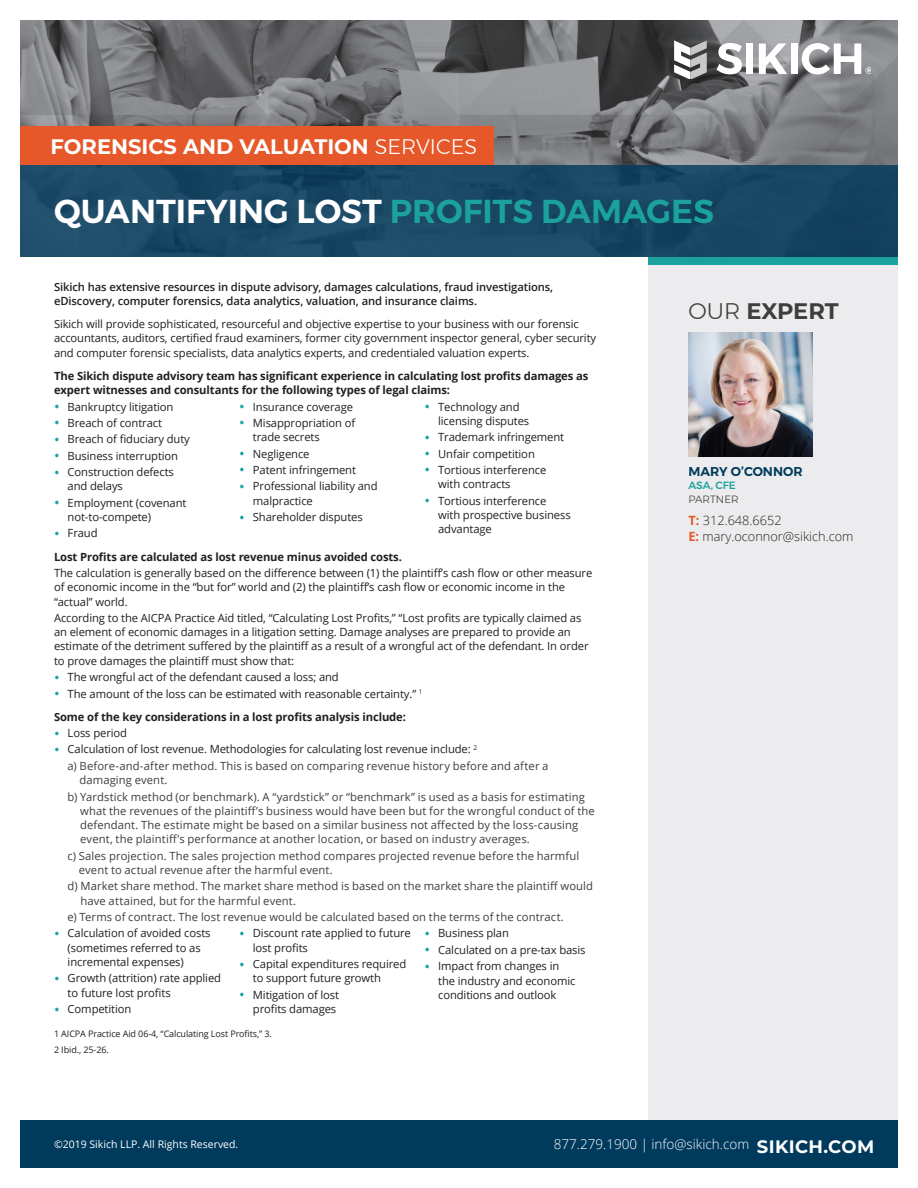
<style>
.page{position:relative;width:918px;height:1188px;background:#fff}
.page>*{position:absolute;margin:0;border:0;box-sizing:border-box;transform-origin:0 0}
.Title_White{font:600 33px "Montserrat";color:#fff}
.t1{font:700 22.5px "Montserrat";letter-spacing:-.01em;color:#3e3e3f}
.Service_Area_Name{font:700 21px "Montserrat";color:#fff}
.t2{font:700 18px "Montserrat";letter-spacing:.02em;color:#fff}
.t3{font:300 13.5px "Open Sans";color:#fff}
.Main_Body_Text{font:300 12.75px/15.8px "Open Sans";color:#231f20}
.Expert_Name{font:600 12.75px "Montserrat";color:#003a5d}
.Bold_Body_Text_Callo{font:11.25px/14.2px "Open Sans";letter-spacing:-.01em;color:#231f20}
.Body_Text{font:11.25px/14.2px "Open Sans";letter-spacing:.01em;color:#3e3e3f}
.Bold_Body_Text_Callo-2{font:700 11.25px/14.2px "Open Sans";letter-spacing:-.01em;color:#231f20}
.Main_Body_Intro_Text{font:600 11.25px/14.2px "Open Sans";letter-spacing:-.01em;color:#231f20}
.t4{font:10.5px "Open Sans";color:#fff}
.Expert_Designations{font:500 10.5px "Montserrat";color:#1ca29c}
.Expert_Title{font:300 10.5px "Montserrat";color:#3e3e3f}
.Bold_Body_Text_Callo-3{font:9px "Open Sans";letter-spacing:-.01em;color:#231f20}
.s1{font-weight:300}
.s2{color:#1ca29c}
.s3{font-size:15px;color:#1ca29c}
.s4{font-weight:700;color:#e65829}
</style>
<div class="page">
<div style="left:20px;top:1120px;width:878px;height:48px;background:#003a5d"></div>
<div style="left:648px;top:256px;width:250px;height:864px;background:#ececee"></div>
<div style="left:648px;top:256px;width:250px;height:9px;background:#1ca29c"></div>
<img style="left:20px;top:21px;width:878px;height:144px">
<div style="left:20px;top:165px;width:878px;height:91px;background:#194864"></div>
<svg style="left:717px;top:43px;width:25px;height:31px"></svg>
<div style="left:746px;top:44px;width:7px;height:30px;background:#fff"></div>
<svg style="left:759px;top:44px;width:28px;height:30px"></svg>
<div style="left:791px;top:44px;width:7px;height:30px;background:#fff"></div>
<svg style="left:802px;top:43px;width:68px;height:32px"></svg>
<svg style="left:675px;top:40px;width:32px;height:39px"></svg>
<div style="left:20px;top:126px;width:474px;height:39px;background:#e65829"></div>
<img style="left:688px;top:333px;width:124px;height:124px">
<p class="Service_Area_Name" style="left:51px;top:131px;width:428px">FORENSICS AND VALUATION <span class="s1">SERVICES</span></p>
<p class="Title_White" style="left:54px;top:185px;width:662px">QUANTIFYING LOST <span class="s2">PROFITS DAMAGES</span></p>
<p class="Main_Body_Intro_Text" style="left:54px;top:279px;width:501px">Sikich has extensive resources in dispute advisory, damages calculations, fraud investigations, eDiscovery, computer forensics, data analytics, valuation, and insurance claims.</p>
<p class="Bold_Body_Text_Callo" style="left:54px;top:317px;width:544px">Sikich will provide sophisticated, resourceful and objective expertise to your business with our forensic accountants, auditors, certified fraud examiners, former city government inspector general, cyber security and computer forensic specialists, data analytics experts, and credentialed valuation experts.</p>
<p class="Bold_Body_Text_Callo-2" style="left:54px;top:368px;width:536px">The Sikich dispute advisory team has significant experience in calculating lost profits damages as expert witnesses and consultants for the following types of legal claims:</p>
<p class="Bold_Body_Text_Callo" style="left:54px;top:399px;width:121px"><span class="s3">•</span> Bankruptcy litigation</p>
<p class="Bold_Body_Text_Callo" style="left:54px;top:415px;width:110px"><span class="s3">•</span> Breach of contract</p>
<p class="Bold_Body_Text_Callo" style="left:54px;top:432px;width:137px"><span class="s3">•</span> Breach of fiduciary duty</p>
<p class="Bold_Body_Text_Callo" style="left:54px;top:448px;width:126px"><span class="s3">•</span> Business interruption</p>
<p class="Bold_Body_Text_Callo" style="left:68px;top:465px;width:108px;text-indent:-14px"><span class="s3">•</span> Construction defects and delays</p>
<p class="Bold_Body_Text_Callo" style="left:68px;top:495px;width:120px;text-indent:-14px"><span class="s3">•</span> Employment (covenant not-to-compete)</p>
<p class="Bold_Body_Text_Callo" style="left:54px;top:526px;width:45px"><span class="s3">•</span> Fraud</p>
<p class="Bold_Body_Text_Callo" style="left:438px;top:399px;width:93px;text-indent:-14px"><span class="s3">•</span> Technology and licensing disputes</p>
<p class="Bold_Body_Text_Callo" style="left:424px;top:430px;width:141px"><span class="s3">•</span> Trademark infringement</p>
<p class="Bold_Body_Text_Callo" style="left:424px;top:446px;width:112px"><span class="s3">•</span> Unfair competition</p>
<p class="Bold_Body_Text_Callo" style="left:438px;top:462px;width:110px;text-indent:-14px"><span class="s3">•</span> Tortious interference with contracts</p>
<p class="Bold_Body_Text_Callo" style="left:438px;top:493px;width:134px;text-indent:-14px"><span class="s3">•</span> Tortious interference with prospective business advantage</p>
<p class="Bold_Body_Text_Callo" style="left:239px;top:399px;width:115px"><span class="s3">•</span> Insurance coverage</p>
<p class="Bold_Body_Text_Callo" style="left:253px;top:415px;width:104px;text-indent:-14px"><span class="s3">•</span> Misappropriation of trade secrets</p>
<p class="Bold_Body_Text_Callo" style="left:239px;top:446px;width:72px"><span class="s3">•</span> Negligence</p>
<p class="Bold_Body_Text_Callo" style="left:239px;top:462px;width:118px"><span class="s3">•</span> Patent infringement</p>
<p class="Bold_Body_Text_Callo" style="left:253px;top:479px;width:126px;text-indent:-14px"><span class="s3">•</span> Professional liability and malpractice</p>
<p class="Bold_Body_Text_Callo" style="left:239px;top:510px;width:125px"><span class="s3">•</span> Shareholder disputes</p>
<p class="Bold_Body_Text_Callo-2" style="left:54px;top:549px;width:349px">Lost Profits are calculated as lost revenue minus avoided costs.</p>
<p class="Bold_Body_Text_Callo" style="left:54px;top:566px;width:540px">The calculation is generally based on the difference between (1) the plaintiff’s cash flow or other measure of economic income in the “but for” world and (2) the plaintiff’s cash flow or economic income in the “actual” world.</p>
<p class="Bold_Body_Text_Callo" style="left:54px;top:610px;width:536px">According to the AICPA Practice Aid titled, “Calculating Lost Profits,” “Lost profits are typically claimed as an element of economic damages in a litigation setting. Damage analyses are prepared to provide an estimate of the detriment suffered by the plaintiff as a result of a wrongful act of the defendant. In order to prove damages the plaintiff must show that:</p>
<p class="Bold_Body_Text_Callo" style="left:54px;top:670px;width:286px"><span class="s3">•</span> The wrongful act of the defendant caused a loss; and</p>
<p class="Bold_Body_Text_Callo" style="left:54px;top:686px;width:370px"><span class="s3">•</span> The amount of the loss can be estimated with reasonable certainty.” <sup>1</sup></p>
<p class="Bold_Body_Text_Callo-2" style="left:54px;top:709px;width:354px">Some of the key considerations in a lost profits analysis include:</p>
<p class="Bold_Body_Text_Callo" style="left:54px;top:726px;width:75px"><span class="s3">•</span> Loss period</p>
<p class="Bold_Body_Text_Callo" style="left:54px;top:742px;width:425px"><span class="s3">•</span> Calculation of lost revenue. Methodologies for calculating lost revenue include: <sup>2</sup></p>
<p class="Body_Text" style="left:80px;top:758px;width:471px;text-indent:-12px">a) Before-and-after method. This is based on comparing revenue history before and after a damaging event.</p>
<p class="Body_Text" style="left:80px;top:789px;width:516px;text-indent:-13px">b) Yardstick method (or benchmark). A “yardstick” or “benchmark” is used as a basis for estimating what the revenues of the plaintiff’s business would have been but for the wrongful conduct of the defendant. The estimate might be based on a similar business not affected by the loss-causing event, the plaintiff’s performance at another location, or based on industry averages.</p>
<p class="Body_Text" style="left:79px;top:848px;width:502px;text-indent:-11px">c) Sales projection. The sales projection method compares projected revenue before the harmful event to actual revenue after the harmful event.</p>
<p class="Body_Text" style="left:81px;top:879px;width:514px;text-indent:-13px">d) Market share method. The market share method is based on the market share the plaintiff would have attained, but for the harmful event.</p>
<p class="Body_Text" style="left:68px;top:910px;width:498px">e) Terms of contract. The lost revenue would be calculated based on the terms of the contract.</p>
<p class="Bold_Body_Text_Callo" style="left:68px;top:926px;width:144px;text-indent:-14px"><span class="s3">•</span> Calculation of avoided costs (sometimes referred to as incremental expenses)</p>
<p class="Bold_Body_Text_Callo" style="left:68px;top:971px;width:155px;text-indent:-14px"><span class="s3">•</span> Growth (attrition) rate applied to future lost profits</p>
<p class="Bold_Body_Text_Callo" style="left:54px;top:1002px;width:79px"><span class="s3">•</span> Competition</p>
<p class="Bold_Body_Text_Callo" style="left:253px;top:926px;width:160px;text-indent:-14px"><span class="s3">•</span> Discount rate applied to future lost profits</p>
<p class="Bold_Body_Text_Callo" style="left:253px;top:957px;width:155px;text-indent:-14px"><span class="s3">•</span> Capital expenditures required to support future growth</p>
<p class="Bold_Body_Text_Callo" style="left:239px;top:987px;width:101px;text-align:right"><span class="s3">•</span> Mitigation of lost profits damages</p>
<p class="Bold_Body_Text_Callo" style="left:424px;top:926px;width:86px"><span class="s3">•</span> Business plan</p>
<p class="Bold_Body_Text_Callo" style="left:424px;top:942px;width:163px"><span class="s3">•</span> Calculated on a pre-tax basis</p>
<p class="Bold_Body_Text_Callo" style="left:438px;top:959px;width:139px;text-indent:-14px"><span class="s3">•</span> Impact from changes in the industry and economic conditions and outlook</p>
<p class="Bold_Body_Text_Callo-3" style="left:54px;top:1028px;width:220px">1 AICPA Practice Aid 06-4, “Calculating Lost Profits,” 3.</p>
<p class="Bold_Body_Text_Callo-3" style="left:54px;top:1044px;width:56px">2 Ibid., 25-26.</p>
<p class="t1" style="left:688px;top:295px;width:152px"><span class="s1">OUR</span> EXPERT</p>
<p class="Expert_Name" style="left:688px;top:461px;width:116px">MARY O’CONNOR</p>
<p class="Expert_Designations" style="left:688px;top:477px;width:49px">ASA, CFE</p>
<p class="Expert_Title" style="left:688px;top:491px;width:52px">PARTNER</p>
<p class="Main_Body_Text" style="left:688px;top:512px;width:166px"><span class="s4">T:</span> 312.648.6652<br><span class="s4">E:</span> mary.oconnor@sikich.com</p>
<p class="t4" style="left:54px;top:1137px;width:186px">©2019 Sikich LLP. All Rights Reserved.</p>
<p class="t3" style="left:554px;top:1135px;width:197px">877.279.1900 | info@sikich.com</p>
<p class="t2" style="left:757px;top:1133px;width:119px">SIKICH.COM</p>
</div>
